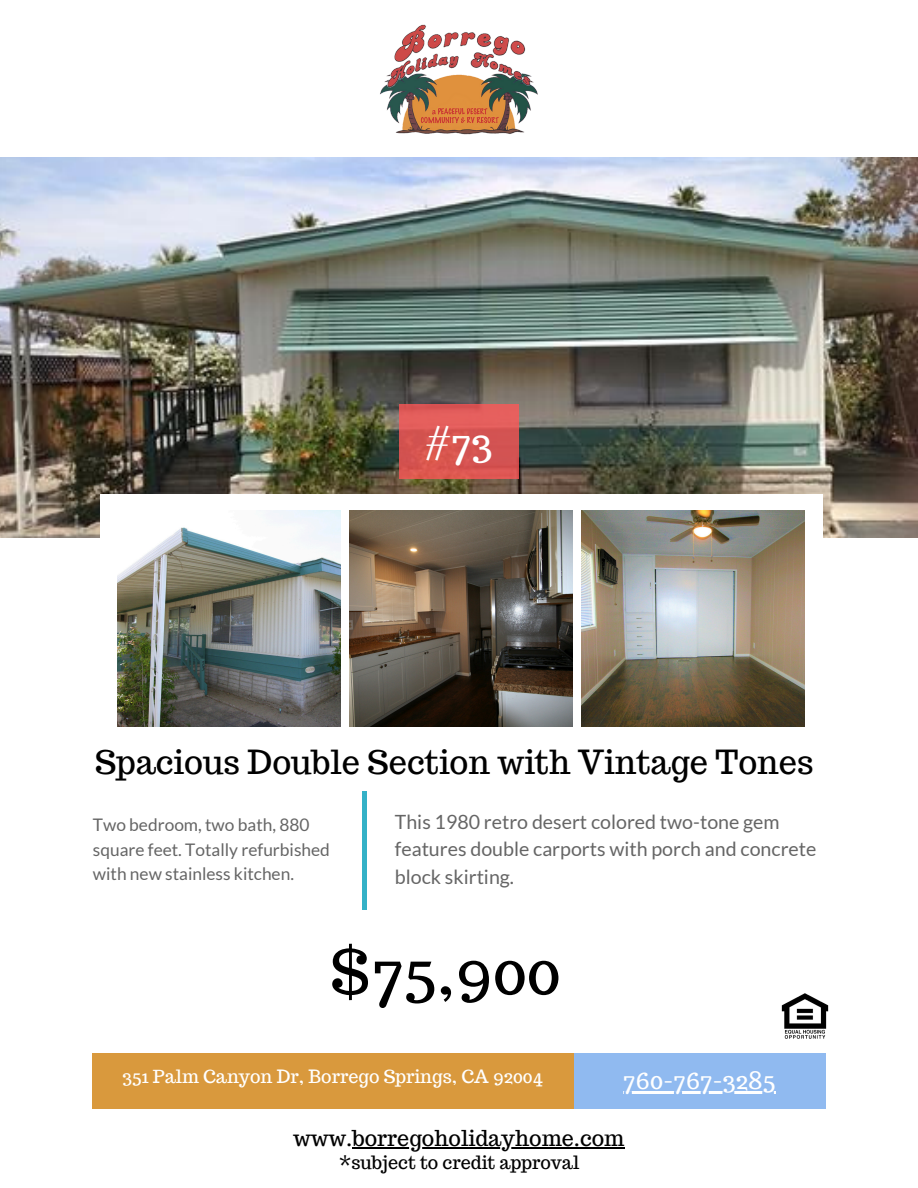
<style>
.page{position:relative;width:918px;height:1188px;background:#fff}
.page>*{position:absolute;margin:0;border:0;box-sizing:border-box;transform-origin:0 0}
.t1{font:62.25px "Trocchi";color:#000}
.t2{font:39.6px "Trocchi";color:#fff}
.t3{font:32.55px "Trocchi";color:#000}
.t4{font:24px "Trocchi";color:#fff}
.t5{font:21.45px "Trocchi";color:#000}
.t6{font:19.65px/27.3px "Lato";color:#656565}
.t7{font:18px "Trocchi";color:#fff}
.t8{font:18px "Trocchi";color:#000}
.t9{font:17.4px/24.2px "Lato";color:#656565}
</style>
<div class="page">
<img style="left:0;top:157px;width:918px;height:380px">
<div style="left:399px;top:405px;width:119px;height:74px;background:#da5652"></div>
<div style="left:100px;top:494px;width:722px;height:248px;background:#fff"></div>
<img style="left:117px;top:510px;width:223px;height:216px">
<img style="left:349px;top:510px;width:224px;height:216px">
<img style="left:582px;top:510px;width:223px;height:216px">
<img style="left:781px;top:993px;width:48px;height:46px">
<div style="left:93px;top:1054px;width:506px;height:55px;background:#d9993d"></div>
<div style="left:574px;top:1054px;width:252px;height:55px;background:#90baf0"></div>
<hr style="left:623px;top:1092px;width:152px;height:2px;background:#fff">
<hr style="left:363px;top:792px;width:4px;height:118px;background:#34b1c7">
<img style="left:380px;top:24px;width:158px;height:111px">
<hr style="left:352px;top:1147px;width:273px;height:2px;background:#000">
<p class="t2" style="left:425px;top:417px;width:69px">#73</p>
<p class="t3" style="left:95px;top:741px;width:720px">Spacious Double Section with Vintage Tones</p>
<p class="t9" style="left:93px;top:813px;width:239px">Two bedroom, two bath, 880 square feet. Totally refurbished with new stainless kitchen.</p>
<h3 class="t6" style="left:395px;top:808px;width:423px">This 1980 retro desert colored two-tone gem features double carports with porch and concrete block skirting.</h3>
<h5 class="t1" style="left:330px;top:931px;width:233px">$75,900</h5>
<p class="t7" style="left:122px;top:1065px;width:422px">351 Palm Canyon Dr, Borrego Springs, CA 92004</p>
<p class="t4" style="left:623px;top:1065px;width:154px">760-767-3285</p>
<p class="t5" style="left:293px;top:1124px;width:333px">www.borregoholidayhome.com</p>
<p class="t8" style="left:339px;top:1151px;width:242px">*subject to credit approval</p>
</div>
